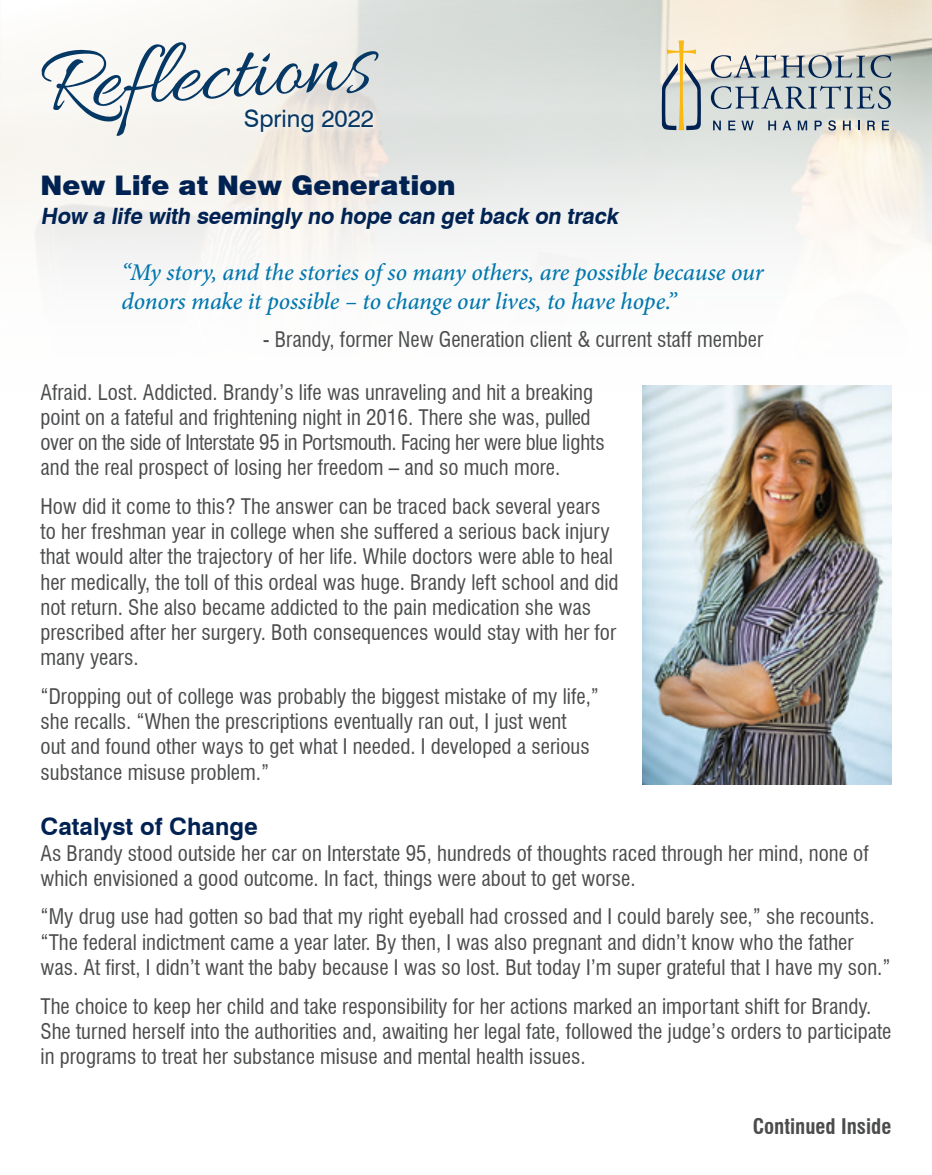
<style>
.page{position:relative;width:932px;height:1175px;background:#fff}
.page>*{position:absolute;margin:0;border:0;box-sizing:border-box;transform-origin:0 0}
.t1{font:94.5px "Allura";color:#053865}
.Heading_1{font:900 27px "Swiss 721 BT";color:#002252}
.t2{font:italic 500 24px/28.8px "Minion Pro";letter-spacing:-.01em;color:#0077ae}
.Heading_2{font:700 24px "Swiss 721 BT";color:#002252}
.t3{font:24px "Swiss 721 BT";color:#053865}
.Heading_2-2{font:italic 700 22.5px "Swiss 721 BT";color:#002252}
.t4{font:condensed 21px/25.2px "Swiss 721 BT";color:#4b4c4d}
.t5{font:700 condensed 21px "Swiss 721 BT";color:#4b4c4d}
</style>
<div class="page">
<svg style="left:0;top:0;width:932px;height:216px"></svg>
<div style="left:239px;top:104px;width:140px;height:34px;background:linear-gradient(to right,#f8f4ee,#e7e0da)"></div>
<svg style="left:661px;top:40px;width:40px;height:90px;background:#c3c1b1"></svg>
<svg style="left:711px;top:55px;width:180px;height:23px;background:#aab1b4"></svg>
<svg style="left:711px;top:86px;width:179px;height:23px;background:#a3afb6"></svg>
<svg style="left:713px;top:121px;width:8px;height:9px"></svg>
<svg style="left:728px;top:121px;width:7px;height:9px"></svg>
<svg style="left:741px;top:121px;width:12px;height:9px"></svg>
<svg style="left:768px;top:121px;width:8px;height:9px"></svg>
<svg style="left:782px;top:121px;width:9px;height:9px"></svg>
<svg style="left:797px;top:121px;width:10px;height:9px"></svg>
<svg style="left:814px;top:121px;width:7px;height:9px"></svg>
<svg style="left:828px;top:120px;width:7px;height:11px"></svg>
<svg style="left:842px;top:121px;width:8px;height:9px"></svg>
<svg style="left:867px;top:121px;width:8px;height:9px"></svg>
<svg style="left:881px;top:121px;width:8px;height:9px"></svg>
<img style="left:642px;top:385px;width:249px;height:399px">
<p class="t1" style="left:36px;top:33px;width:334px;rotate:-4deg">Reflections</p>
<p class="t3" style="left:244px;top:104px;width:132px">Spring 2022</p>
<p class="Heading_1" style="left:40px;top:169px;width:416px">New Life at New Generation</p>
<p class="Heading_2-2" style="left:40px;top:202px;width:583px">How a life with seemingly no hope can get back on track</p>
<p class="t2" style="left:122px;top:258px;width:643px">“My story, and the stories of so many others, are possible because our donors make it possible – to change our lives, to have hope.”</p>
<p class="t4" style="left:263px;top:327px;width:502px">- Brandy, former New Generation client &amp; current staff member</p>
<p class="t4" style="left:40px;top:379px;width:566px">Afraid. Lost. Addicted. Brandy’s life was unraveling and hit a breaking point on a fateful and frightening night in 2016. There she was, pulled over on the side of Interstate 95 in Portsmouth. Facing her were blue lights and the real prospect of losing her freedom – and so much more.</p>
<p class="t4" style="left:40px;top:493px;width:579px">How did it come to this? The answer can be traced back several years to her freshman year in college when she suffered a serious back injury that would alter the trajectory of her life. While doctors were able to heal her medically, the toll of this ordeal was huge. Brandy left school and did not return. She also became addicted to the pain medication she was prescribed after her surgery. Both consequences would stay with her for many years.</p>
<p class="t4" style="left:40px;top:683px;width:560px">“Dropping out of college was probably the biggest mistake of my life,” she recalls. “When the prescriptions eventually ran out, I just went<br>out and found other ways to get what I needed. I developed a serious substance misuse problem.”</p>
<p class="Heading_2" style="left:40px;top:812px;width:219px">Catalyst of Change</p>
<p class="t4" style="left:40px;top:840px;width:829px">As Brandy stood outside her car on Interstate 95, hundreds of thoughts raced through her mind, none of which envisioned a good outcome. In fact, things were about to get worse.</p>
<p class="t4" style="left:40px;top:904px;width:851px">“My drug use had gotten so bad that my right eyeball had crossed and I could barely see,” she recounts. “The federal indictment came a year later. By then, I was also pregnant and didn’t know who the father was. At first, I didn’t want the baby because I was so lost. But today I’m super grateful that I have my son.”</p>
<p class="t4" style="left:40px;top:993px;width:852px">The choice to keep her child and take responsibility for her actions marked an important shift for Brandy.<br>She turned herself into the authorities and, awaiting her legal fate, followed the judge’s orders to participate in programs to treat her substance misuse and mental health issues.</p>
<p class="t5" style="left:752px;top:1114px;width:140px">Continued Inside</p>
</div>
